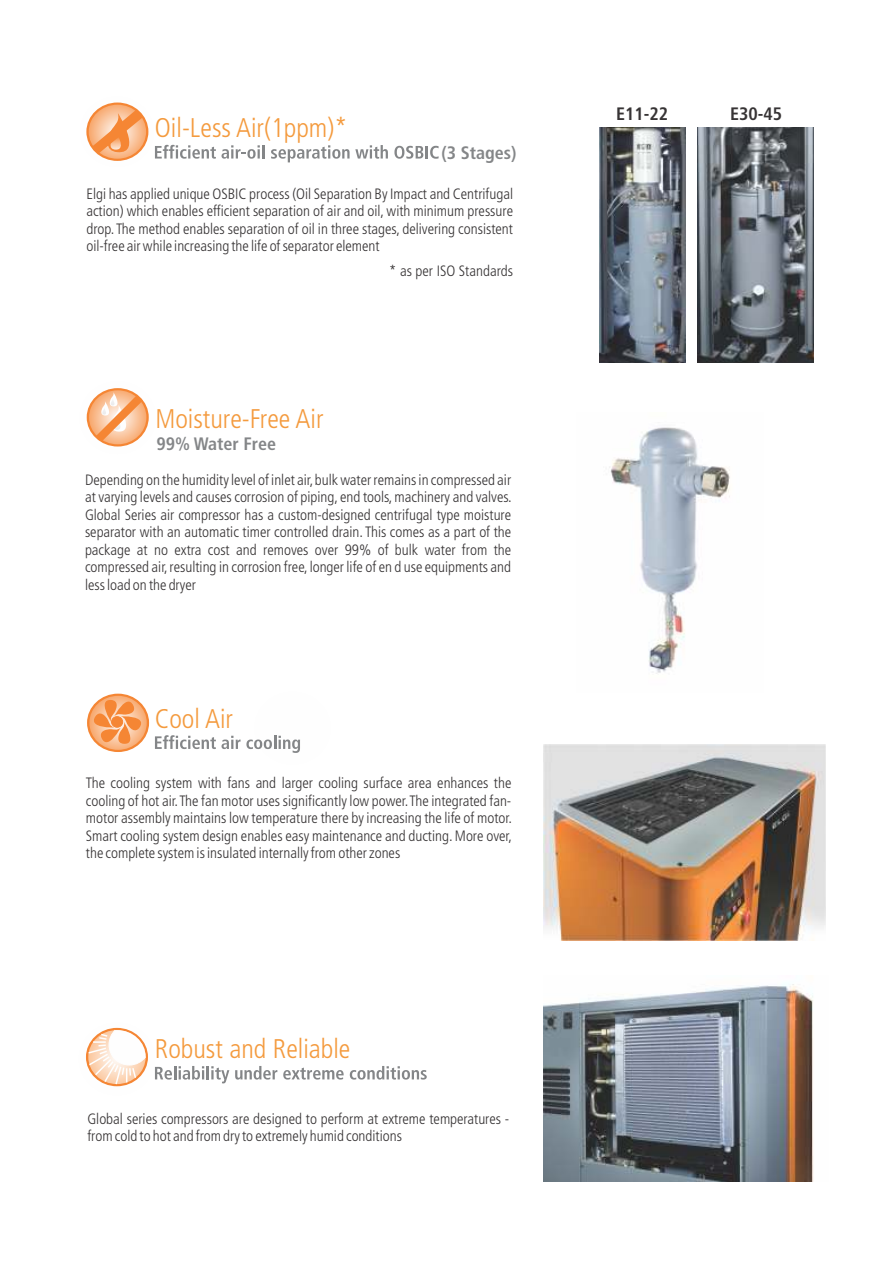
<style>
.page{position:relative;width:893px;height:1263px;background:#fff}
.page>*{position:absolute;margin:0;border:0;box-sizing:border-box;transform-origin:0 0}
.t1{font:300 condensed 27px "Frutiger LT";color:#f49a3d}
.t2{font:700 condensed 18px "Frutiger LT";color:#848688}
.t3{font:700 condensed 18px "Frutiger LT";color:#373435}
.t4{font:300 condensed 15px/17.4px "Frutiger LT";color:#373435;text-align:justify}
</style>
<div class="page">
<img style="left:609px;top:427px;width:121px;height:247px">
<svg style="left:87px;top:693px;width:61px;height:58px"></svg>
<svg style="left:86px;top:103px;width:62px;height:58px"></svg>
<svg style="left:89px;top:105px;width:57px;height:54px"></svg>
<svg style="left:92px;top:110px;width:52px;height:44px;background:#f7ac75"></svg>
<svg style="left:87px;top:1030px;width:59px;height:56px"></svg>
<svg style="left:155px;top:145px;width:109px;height:14px"></svg>
<svg style="left:271px;top:145px;width:117px;height:17px"></svg>
<svg style="left:394px;top:146px;width:45px;height:13px"></svg>
<svg style="left:155px;top:735px;width:145px;height:18px"></svg>
<svg style="left:155px;top:1066px;width:74px;height:17px"></svg>
<svg style="left:235px;top:1066px;width:42px;height:13px"></svg>
<svg style="left:283px;top:1067px;width:61px;height:12px"></svg>
<svg style="left:350px;top:1066px;width:77px;height:13px"></svg>
<img style="left:600px;top:128px;width:86px;height:234px">
<img style="left:543px;top:984px;width:271px;height:197px">
<img style="left:697px;top:128px;width:117px;height:234px">
<svg style="left:87px;top:388px;width:62px;height:58px"></svg>
<svg style="left:89px;top:390px;width:57px;height:54px"></svg>
<svg style="left:96px;top:392px;width:47px;height:49px;background:#f8bd91"></svg>
<img style="left:543px;top:744px;width:283px;height:197px">
<h1 class="t1" style="left:155px;top:117px;width:194px">Oil-Less Air(1ppm)*</h1>
<p class="t2" style="left:441px;top:145px;width:77px">(3 Stages)</p>
<p class="t4" style="left:86px;top:186px;width:428px">Elgi has applied unique OSBIC process (Oil Separation By Impact and Centrifugal action) which enables efficient separation of air and oil, with minimum pressure drop. The method enables separation of oil in three stages, delivering consistent oil-free air while increasing the life of separator element</p>
<h1 class="t1" style="left:155px;top:408px;width:170px">Moisture-Free Air</h1>
<p class="t2" style="left:157px;top:437px;width:121px">99% Water Free</p>
<p class="t4" style="left:389px;top:264px;width:125px">* as per ISO Standards</p>
<p class="t4" style="left:85px;top:472px;width:428px">Depending on the humidity level of inlet air,bulk water remains in compressed air at varying levels and causes corrosion of piping, end tools,machinery and valves.<br>Global Series air compressor has a custom-designed centrifugal type moisture separator with an automatic timer controlled drain. This comes as a part of the package at no extra cost and removes over 99% of bulk water from the compressed air,resulting in corrosion free, longer life of en d use equipments and less load on the dryer</p>
<h1 class="t1" style="left:155px;top:708px;width:80px">Cool Air</h1>
<p class="t4" style="left:86px;top:776px;width:428px">The cooling system with fans and larger cooling surface area enhances the cooling of hot air.The fan motor uses significantly low power.The integrated fan&shy;motor assembly maintains low temperature there by increasing the life of motor.<br>Smart cooling system design enables easy maintenance and ducting. More over, the complete system is insulated internally from other zones</p>
<h1 class="t1" style="left:155px;top:1038px;width:197px">Robust and Reliable</h1>
<p class="t4" style="left:87px;top:1111px;width:423px">Global series compressors are designed to perform at extreme temperatures - from cold to hot and from dry to extremely humid conditions</p>
<p class="t3" style="left:616px;top:106px;width:54px">E11-22</p>
<p class="t3" style="left:730px;top:106px;width:54px">E30-45</p>
</div>
